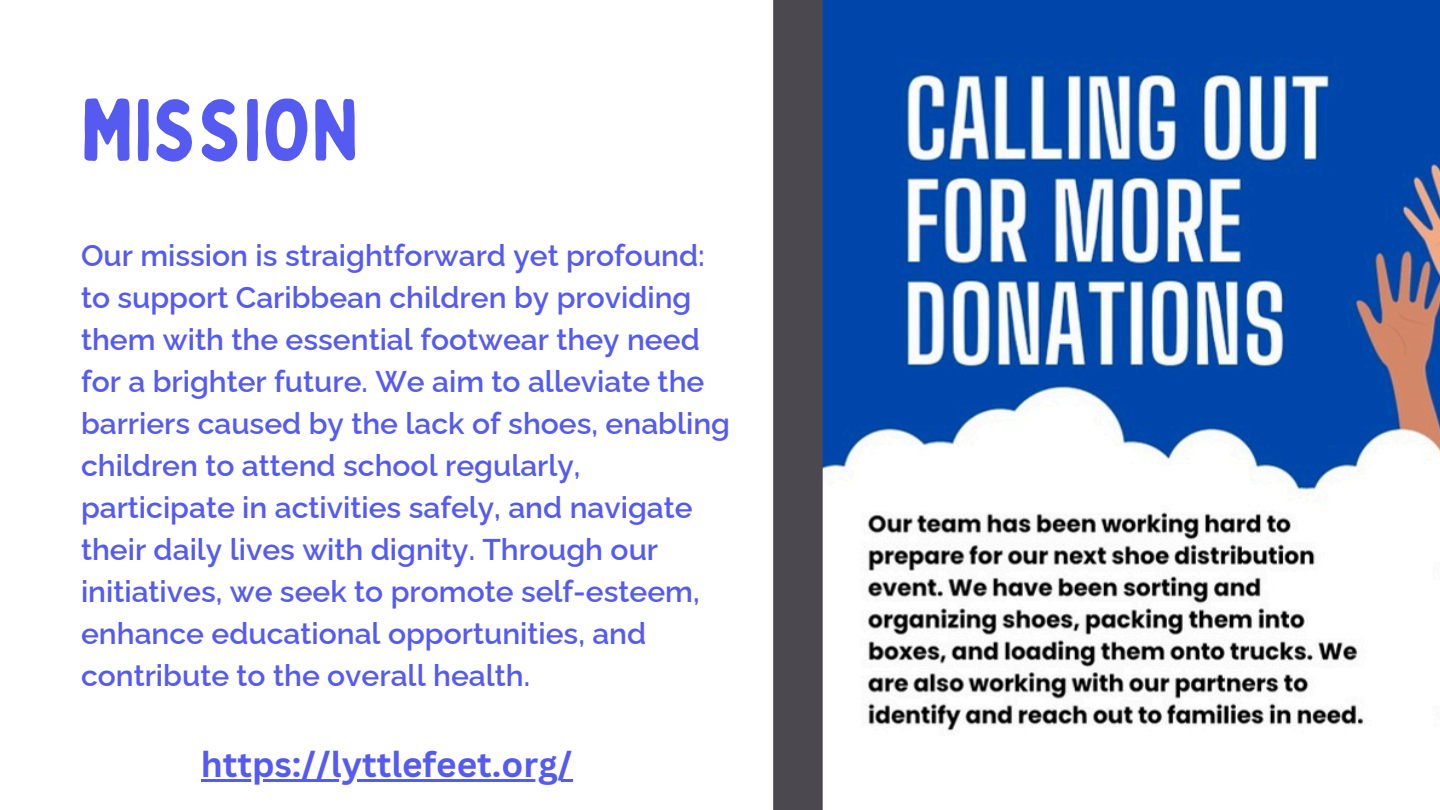
<style>
.page{position:relative;width:1440px;height:810px;background:#fff}
.page>*{position:absolute;margin:0;border:0;box-sizing:border-box;transform-origin:0 0}
.t1{font:87px "Bobby Jones Soft";letter-spacing:.005em;color:#555bf1}
.t2{font:700 35px "Canva Sans";color:#555bf1}
.t3{font:600 30px/42px "Raleway";color:#555bf1}
</style>
<div class="page">
<img style="left:823px;top:0;width:617px;height:731px">
<div style="left:773px;top:0;width:50px;height:810px;background:#4b484f"></div>
<hr style="left:201px;top:779px;width:371px;height:3px;background:#555bf1">
<p class="t1" style="left:81px;top:76px;width:280px">MISSION</p>
<h2 class="t3" style="left:81px;top:234px;width:651px">Our mission is straightforward yet profound: to support Caribbean children by providing them with the essential footwear they need for a brighter future. We aim to alleviate the barriers caused by the lack of shoes, enabling children to attend school regularly, participate in activities safely, and navigate their daily lives with dignity. Through our initiatives, we seek to promote self-esteem, enhance educational opportunities, and contribute to the overall health.</h2>
<p class="t2" style="left:201px;top:740px;width:373px">https://lyttlefeet.org/</p>
</div>
